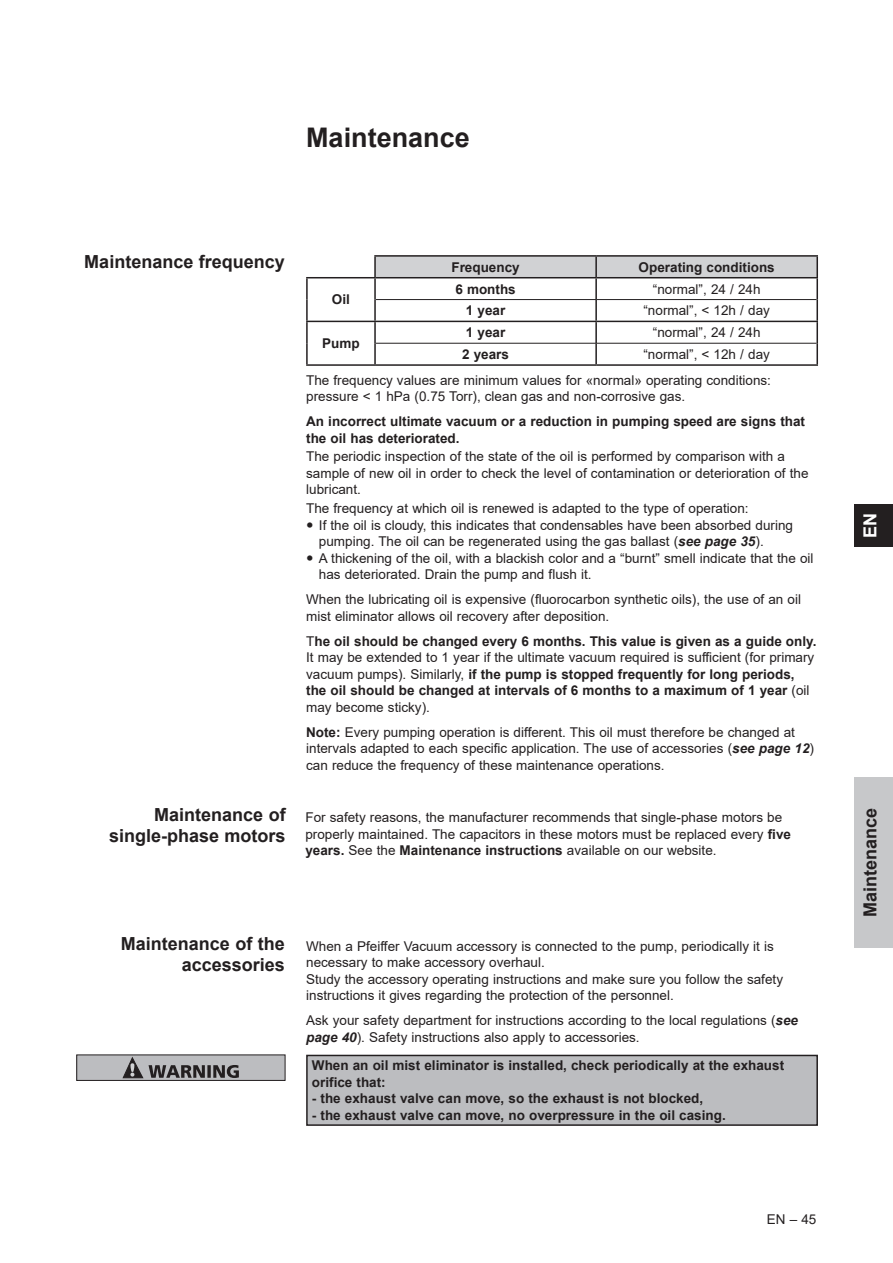
<style>
.page{position:relative;width:893px;height:1263px;background:#fff}
.page>*{position:absolute;margin:0;border:0;box-sizing:border-box;transform-origin:0 0}
.Fiche_titre{font:700 27px "Arial";color:#231f20}
.Fiche_sous_titre_1{font:700 18px/21px "Arial";color:#231f20;text-align:right}
.t1{font:700 18px "Arial";color:#fff}
.Texte{font:13.5px/16.5px "Arial";color:#231f20}
.Texte-2{font:700 13.5px/16.5px "Arial";color:#231f20}
.Texte_liste{font:13.5px/16.5px "Arial";color:#231f20}
.Texte_sous_titre_bold{font:13.5px/16.5px "Arial";color:#231f20}
.Texte_bold{font:700 13.5px/16.5px "Arial";color:#231f20}
.TABLEAU_texte{font:13.5px "Arial";color:#231f20}
.TABLEAU_titre{font:700 13.5px "Arial";color:#231f20}
.s1{font-weight:700;font-style:italic}
.s2{font-weight:400}
.s3{font-weight:700}
</style>
<div class="page">
<div style="left:855px;top:777px;width:38px;height:170px;background:#c7c8ca"></div>
<div style="left:855px;top:504px;width:38px;height:42px;background:#231f20"></div>
<div style="left:376px;top:257px;width:440px;height:20px;background:#d1d2d4"></div>
<hr style="left:374px;top:255px;width:222px;height:2px;background:#231f20">
<hr style="left:596px;top:255px;width:222px;height:2px;background:#231f20">
<hr style="left:595px;top:257px;width:2px;height:20px;background:#231f20">
<hr style="left:816px;top:257px;width:2px;height:20px;background:#231f20">
<hr style="left:376px;top:277px;width:220px;height:1px;background:#231f20">
<hr style="left:596px;top:277px;width:222px;height:1px;background:#231f20">
<hr style="left:595px;top:278px;width:2px;height:21px;background:#231f20">
<hr style="left:816px;top:278px;width:2px;height:22px;background:#231f20">
<hr style="left:595px;top:300px;width:2px;height:21px;background:#231f20">
<hr style="left:816px;top:300px;width:2px;height:21px;background:#231f20">
<hr style="left:375px;top:321px;width:221px;height:1px;background:#231f20">
<hr style="left:596px;top:321px;width:222px;height:1px;background:#231f20">
<hr style="left:595px;top:322px;width:2px;height:21px;background:#231f20">
<hr style="left:816px;top:322px;width:2px;height:21px;background:#231f20">
<hr style="left:595px;top:343px;width:2px;height:21px;background:#231f20">
<hr style="left:816px;top:343px;width:2px;height:21px;background:#231f20">
<hr style="left:375px;top:364px;width:221px;height:2px;background:#231f20">
<hr style="left:596px;top:364px;width:222px;height:2px;background:#231f20">
<hr style="left:376px;top:299px;width:220px;height:1px;background:#231f20">
<hr style="left:596px;top:299px;width:220px;height:1px;background:#231f20">
<hr style="left:376px;top:343px;width:220px;height:1px;background:#231f20">
<hr style="left:596px;top:343px;width:220px;height:1px;background:#231f20">
<hr style="left:306px;top:278px;width:2px;height:22px;background:#231f20">
<hr style="left:374px;top:278px;width:2px;height:22px;background:#231f20">
<hr style="left:306px;top:300px;width:2px;height:21px;background:#231f20">
<hr style="left:374px;top:300px;width:2px;height:21px;background:#231f20">
<hr style="left:306px;top:321px;width:69px;height:1px;background:#231f20">
<hr style="left:306px;top:322px;width:2px;height:21px;background:#231f20">
<hr style="left:374px;top:322px;width:2px;height:21px;background:#231f20">
<hr style="left:306px;top:343px;width:2px;height:21px;background:#231f20">
<hr style="left:374px;top:343px;width:2px;height:21px;background:#231f20">
<hr style="left:306px;top:364px;width:69px;height:2px;background:#231f20">
<hr style="left:374px;top:257px;width:2px;height:20px;background:#231f20">
<hr style="left:306px;top:277px;width:70px;height:1px;background:#231f20">
<div style="left:307px;top:1055px;width:510px;height:70px;background:#bcbdc0"></div>
<div style="left:306px;top:1055px;width:512px;height:71px;border:2px solid #231f20"></div>
<div style="left:77px;top:1055px;width:208px;height:25px;background:#bcbdc0"></div>
<svg style="left:123px;top:1057px;width:20px;height:21px"></svg>
<svg style="left:149px;top:1065px;width:90px;height:13px"></svg>
<p class="Fiche_titre" style="left:306px;top:119px;width:165px">Maintenance</p>
<p class="Fiche_sous_titre_1" style="left:84px;top:252px;width:202px">Maintenance frequency</p>
<p class="TABLEAU_titre" style="left:451px;top:257px;width:70px">Frequency</p>
<p class="TABLEAU_titre" style="left:639px;top:257px;width:138px">Operating conditions</p>
<p class="TABLEAU_titre" style="left:332px;top:290px;width:20px">Oil</p>
<p class="TABLEAU_titre" style="left:455px;top:279px;width:62px">6 months</p>
<p class="TABLEAU_texte" style="left:653px;top:279px;width:109px">“normal”, 24 / 24h</p>
<p class="TABLEAU_titre" style="left:466px;top:301px;width:41px">1 year</p>
<p class="TABLEAU_texte" style="left:643px;top:301px;width:128px">“normal”, &lt; 12h / day</p>
<p class="Fiche_sous_titre_1" style="left:154px;top:804px;width:133px">Maintenance of</p>
<p class="Fiche_sous_titre_1" style="left:109px;top:825px;width:178px">single-phase motors</p>
<p class="TABLEAU_titre" style="left:466px;top:323px;width:41px">1 year</p>
<p class="TABLEAU_texte" style="left:653px;top:323px;width:109px">“normal”, 24 / 24h</p>
<p class="TABLEAU_titre" style="left:462px;top:345px;width:48px">2 years</p>
<p class="TABLEAU_texte" style="left:643px;top:345px;width:128px">“normal”, &lt; 12h / day</p>
<p class="Texte" style="left:306px;top:372px;width:466px">The frequency values are minimum values for «normal» operating conditions: pressure &lt; 1 hPa (0.75 Torr), clean gas and non-corrosive gas.</p>
<p class="Texte_bold" style="left:306px;top:413px;width:500px">An incorrect ultimate vacuum or a reduction in pumping speed are signs that the oil has deteriorated.</p>
<p class="Texte_sous_titre_bold" style="left:306px;top:448px;width:504px">The periodic inspection of the state of the oil is performed by comparison with a sample of new oil in order to check the level of contamination or deterioration of the lubricant.</p>
<p class="Texte_sous_titre_bold" style="left:306px;top:500px;width:444px">The frequency at which oil is renewed is adapted to the type of operation:</p>
<p class="Texte_liste" style="left:319px;top:516px;width:476px">If the oil is cloudy, this indicates that condensables have been absorbed during pumping. The oil can be regenerated using the gas ballast (<span class="s1">see page 35</span>).</p>
<p class="Texte_liste" style="left:319px;top:549px;width:496px">A thickening of the oil, with a blackish color and a “burnt” smell indicate that the oil has deteriorated. Drain the pump and flush it.</p>
<p class="Texte" style="left:306px;top:591px;width:496px">When the lubricating oil is expensive (fluorocarbon synthetic oils), the use of an oil mist eliminator allows oil recovery after deposition.</p>
<p class="Texte-2" style="left:306px;top:633px;width:512px"><span class="s2">T</span>he oil should be changed every 6 months. This value is given as a guide only.<br><span class="s2">It may be extended to 1 year if the ultimate vacuum required is sufficient (for primary vacuum pumps). Similarly,</span> if the pump is stopped frequently for long periods, the oil should be changed at intervals of 6 months to a maximum of 1 year <span class="s2">(oil may become sticky).</span></p>
<p class="Texte" style="left:306px;top:723px;width:509px"><span class="s3">Note:</span> Every pumping operation is different. This oil must therefore be changed at intervals adapted to each specific application. The use of accessories (<span class="s1">see page 12</span>) can reduce the frequency of these maintenance operations.</p>
<p class="TABLEAU_titre" style="left:322px;top:334px;width:39px">Pump</p>
<p class="Texte" style="left:305px;top:809px;width:487px">For safety reasons, the manufacturer recommends that single-phase motors be properly maintained. The capacitors in these motors must be replaced every <span class="s3">five years.</span> See the <span class="s3">Maintenance instructions</span> available on our website.</p>
<p class="Fiche_sous_titre_1" style="left:121px;top:933px;width:166px">Maintenance of the accessories</p>
<p class="Texte" style="left:306px;top:938px;width:478px">When a Pfeiffer Vacuum accessory is connected to the pump, periodically it is necessary to make accessory overhaul.<br>Study the accessory operating instructions and make sure you follow the safety instructions it gives regarding the protection of the personnel.</p>
<p class="Texte" style="left:306px;top:1012px;width:493px">Ask your safety department for instructions according to the local regulations (<span class="s1">see page 40</span>). Safety instructions also apply to accessories.</p>
<p class="Texte-2" style="left:312px;top:1057px;width:474px">When an oil mist eliminator is installed, check periodically at the exhaust orifice that:</p>
<p class="Texte-2" style="left:312px;top:1090px;width:393px">- the exhaust valve can move, so the exhaust is not blocked,</p>
<p class="Texte-2" style="left:312px;top:1107px;width:415px">- the exhaust valve can move, no overpressure in the oil casing.</p>
<p class="Texte" style="left:767px;top:1211px;width:51px">EN – 45</p>
<h2 class="t1" style="left:857px;top:538px;width:27px;rotate:-90deg">EN</h2>
<h2 class="Fiche_sous_titre_1" style="left:860px;top:917px;width:111px;rotate:-90deg">Maintenance</h2>
</div>
